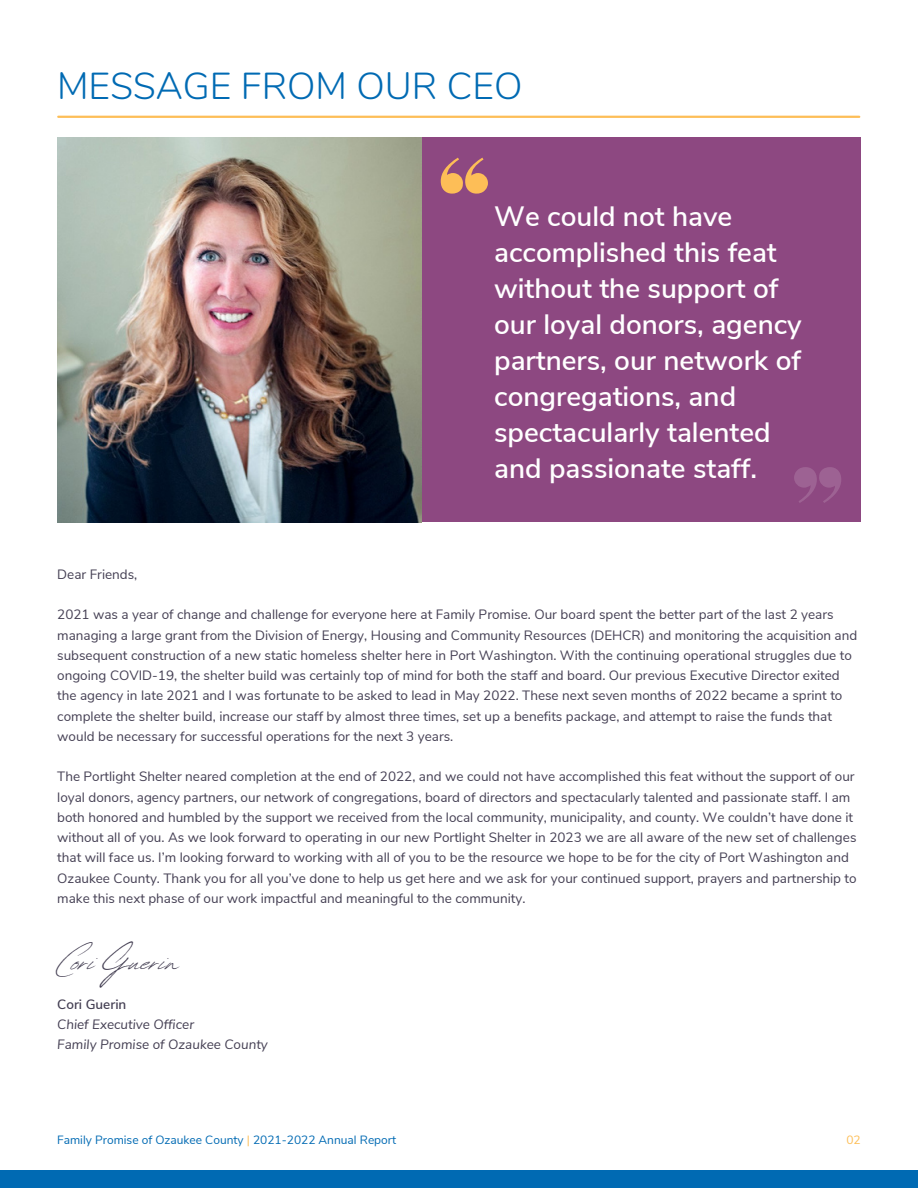
<style>
.page{position:relative;width:918px;height:1188px;background:#fff}
.page>*{position:absolute;margin:0;border:0;box-sizing:border-box;transform-origin:0 0}
.t1{font:43.5px "Revive 80 Signature";color:#443f53}
.t2{font:300 37.5px "Nunito";color:#006ab3}
.t3{font:600 27.9px/36px "Nunito Sans";color:#fff}
.t4{font:13.5px/20.2px "Nunito Sans";color:#443f53}
.t5{font:italic 13.5px/20.2px "Nunito Sans";color:#443f53}
.t6{font:600 13.5px "Nunito Sans";color:#443f53}
.t7{font:12px "Nunito Sans";color:#006ab3}
.t8{font:12px "Nunito Sans";color:#fdbe57}
.s1{color:#fdbe57}
</style>
<div class="page">
<div style="left:0;top:1170px;width:918px;height:18px;background:#006ab3"></div>
<div style="left:422px;top:138px;width:439px;height:384px;background:#8d4881"></div>
<img style="left:57px;top:138px;width:365px;height:384px">
<svg style="left:441px;top:158px;width:47px;height:36px"></svg>
<svg style="left:794px;top:467px;width:47px;height:36px"></svg>
<hr style="left:58px;top:116px;width:801px;height:2px;background:#fdbe57">
<h2 class="t2" style="left:57px;top:61px;width:467px">MESSAGE FROM OUR CEO</h2>
<h3 class="t3" style="left:494px;top:198px;width:309px">We could not have accomplished this feat without the support of our loyal donors, agency partners, our network of congregations, and spectacularly talented and passionate staff.</h3>
<p class="t4" style="left:57px;top:564px;width:82px">Dear Friends,</p>
<p class="t4" style="left:57px;top:605px;width:802px">2021 was a year of change and challenge for everyone here at Family Promise. Our board spent the better part of the last 2 years managing a large grant from the Division of Energy, Housing and Community Resources (DEHCR) and monitoring the acquisition and subsequent construction of a new static homeless shelter here in Port Washington. With the continuing operational struggles due to ongoing COVID-19, the shelter build was certainly top of mind for both the staff and board. Our previous Executive Director exited the agency in late 2021 and I was fortunate to be asked to lead in May 2022. These next seven months of 2022 became a sprint to complete the shelter build, increase our staff by almost three times, set up a benefits package, and attempt to raise the funds that would be necessary for successful operations for the next 3 years.</p>
<p class="t4" style="left:57px;top:767px;width:801px">The Portlight Shelter neared completion at the end of 2022, and we could not have accomplished this feat without the support of our loyal donors, agency partners, our network of congregations, board of directors and spectacularly talented and passionate staff. I am both honored and humbled by the support we received from the local community, municipality, and county. We couldn’t have done it without all of you. As we look forward to operating in our new Portlight Shelter in 2023 we are all aware of the new set of challenges that will face us. I’m looking forward to working with all of you to be the resource we hope to be for the city of Port Washington and Ozaukee County. Thank you for all you’ve done to help us get here and we ask for your continued support, prayers and partnership to make this next phase of our work impactful and meaningful to the community.</p>
<h1 class="t1" style="left:57px;top:929px;width:123px">Cori Guerin</h1>
<p class="t6" style="left:57px;top:995px;width:71px">Cori Guerin</p>
<p class="t5" style="left:57px;top:1014px;width:212px">Chief Executive Officer<br>Family Promise of Ozaukee County</p>
<p class="t7" style="left:57px;top:1131px;width:341px">Family Promise of Ozaukee County <span class="s1">|</span> 2021-2022 Annual Report</p>
<p class="t8" style="left:846px;top:1131px;width:16px">02</p>
</div>
